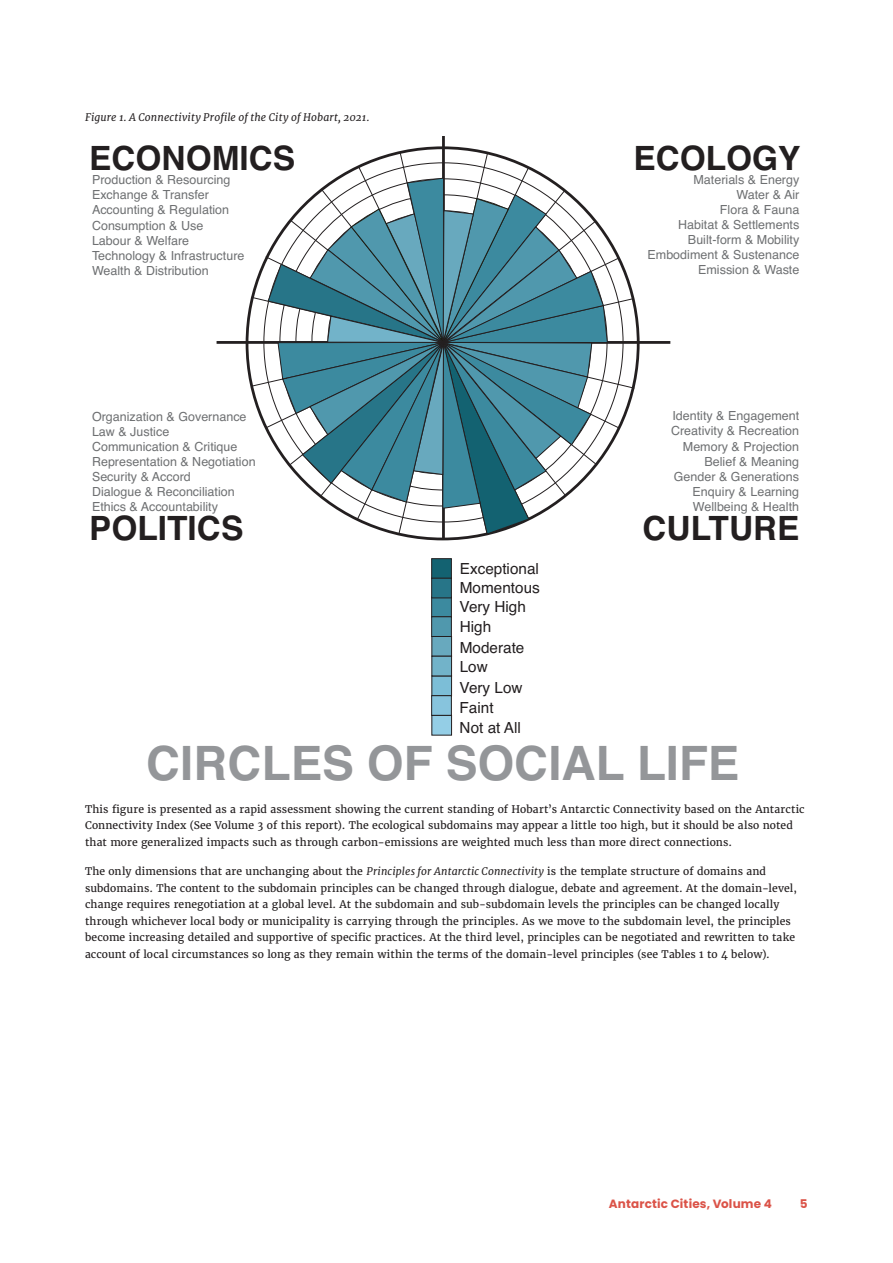
<style>
.page{position:relative;width:893px;height:1263px;background:#fff}
.page>*{position:absolute;margin:0;border:0;box-sizing:border-box;transform-origin:0 0}
.t1{font:700 47.4px "Helvetica";color:#949699}
.t2{font:700 33.45px "Helvetica";color:#231f20}
.t3{font:15.3px/19px "Helvetica";color:#231f20;text-align:justify}
.t4{font:12.6px/15px "Helvetica";color:#6e7072}
.t5{font:700 12px "Poppins";letter-spacing:.015em;color:#db5348}
.Body_3mm_after{font:10.5px/16.5px "Merriweather";letter-spacing:.01em;color:#231f20}
.Body_3mm_after-2{font:italic 10.5px "Merriweather";letter-spacing:.015em;color:#231f20}
.s1{font-style:italic}
</style>
<div class="page">
<hr style="left:442px;top:137px;width:3px;height:403px;background:#231f20">
<hr style="left:217px;top:341px;width:453px;height:3px;background:#231f20">
<svg style="left:250px;top:152px;width:385px;height:384px"></svg>
<svg style="left:263px;top:162px;width:361px;height:361px"></svg>
<div style="left:431px;top:597px;width:21px;height:20px;background:#3c8a9f;border:1px solid #231f20"></div>
<div style="left:431px;top:636px;width:21px;height:20px;background:#68a9be;border:1px solid #231f20"></div>
<div style="left:431px;top:558px;width:21px;height:21px;background:#136271;border:1px solid #231f20"></div>
<div style="left:431px;top:578px;width:21px;height:20px;background:#277588;border:1px solid #231f20"></div>
<div style="left:431px;top:676px;width:21px;height:20px;background:#7cbed7;border:1px solid #231f20"></div>
<div style="left:431px;top:695px;width:21px;height:21px;background:#87c4dd;border:1px solid #231f20"></div>
<div style="left:431px;top:715px;width:21px;height:20px;background:#94cee6;border:1px solid #231f20"></div>
<div style="left:431px;top:656px;width:21px;height:20px;background:#72b3c9;border:1px solid #231f20"></div>
<div style="left:431px;top:616px;width:21px;height:21px;background:#5098ad;border:1px solid #231f20"></div>
<svg style="left:267px;top:177px;width:341px;height:358px"></svg>
<p class="Body_3mm_after-2" style="left:85px;top:111px;width:286px">Figure 1. A Connectivity Profile of the City of Hobart, 2021.</p>
<p class="t2" style="left:89px;top:131px;width:208px">ECONOMICS</p>
<p class="t2" style="left:633px;top:131px;width:169px">ECOLOGY</p>
<p class="t4" style="left:92px;top:173px;width:154px">Production &amp; Resourcing<br>Exchange &amp; Transfer<br>Accounting &amp; Regulation<br>Consumption &amp; Use<br>Labour &amp; Welfare<br>Technology &amp; Infrastructure<br>Wealth &amp; Distribution</p>
<p class="t4" style="left:648px;top:172px;width:153px;text-align:right">Materials &amp; Energy<br>Water &amp; Air<br>Flora &amp; Fauna<br>Habitat &amp; Settlements<br>Built-form &amp; Mobility<br>Embodiment &amp; Sustenance<br>Emission &amp; Waste</p>
<p class="t4" style="left:671px;top:409px;width:130px;text-align:right">Identity &amp; Engagement<br>Creativity &amp; Recreation<br>Memory &amp; Projection<br>Belief &amp; Meaning<br>Gender &amp; Generations<br>Enquiry &amp; Learning<br>Wellbeing &amp; Health</p>
<p class="t4" style="left:92px;top:409px;width:165px">Organization &amp; Governance<br>Law &amp; Justice<br>Communication &amp; Critique<br>Representation &amp; Negotiation<br>Security &amp; Accord<br>Dialogue &amp; Reconciliation<br>Ethics &amp; Accountability</p>
<p class="t2" style="left:89px;top:501px;width:156px">POLITICS</p>
<p class="t2" style="left:642px;top:501px;width:159px">CULTURE</p>
<p class="t3" style="left:460px;top:559px;width:82px">Exceptional Momentous Very High</p>
<p class="t3" style="left:460px;top:638px;width:66px">Moderate</p>
<p class="t3" style="left:460px;top:618px;width:33px">High</p>
<p class="t3" style="left:460px;top:658px;width:30px">Low</p>
<p class="t3" style="left:460px;top:679px;width:64px">Very Low</p>
<p class="t3" style="left:460px;top:699px;width:36px">Faint</p>
<p class="t3" style="left:460px;top:719px;width:63px">Not at All</p>
<p class="t1" style="left:146px;top:725px;width:595px">CIRCLES OF SOCIAL LIFE</p>
<p class="Body_3mm_after" style="left:85px;top:801px;width:721px">This figure is presented as a rapid assessment showing the current standing of Hobart’s Antarctic Connectivity based on the Antarctic<br>Connectivity Index (See Volume 3 of this report). The ecological subdomains may appear a little too high, but it should be also noted that more generalized impacts such as through carbon-emissions are weighted much less than more direct connections.</p>
<p class="Body_3mm_after" style="left:85px;top:863px;width:713px">The only dimensions that are unchanging about the <span class="s1">Principles for Antarctic Connectivity</span> is the template structure of domains and subdomains. The content to the subdomain principles can be changed through dialogue, debate and agreement. At the domain-level, change requires renegotiation at a global level. At the subdomain and sub-subdomain levels the principles can be changed locally through whichever local body or municipality is carrying through the principles. As we move to the subdomain level, the principles become increasing detailed and supportive of specific practices. At the third level, principles can be negotiated and rewritten to take account of local circumstances so long as they remain within the terms of the domain-level principles (see Tables 1 to 4 below).</p>
<p class="t5" style="left:609px;top:1196px;width:164px">Antarctic Cities, Volume 4</p>
<p class="t5" style="left:800px;top:1196px;width:9px">5</p>
</div>
